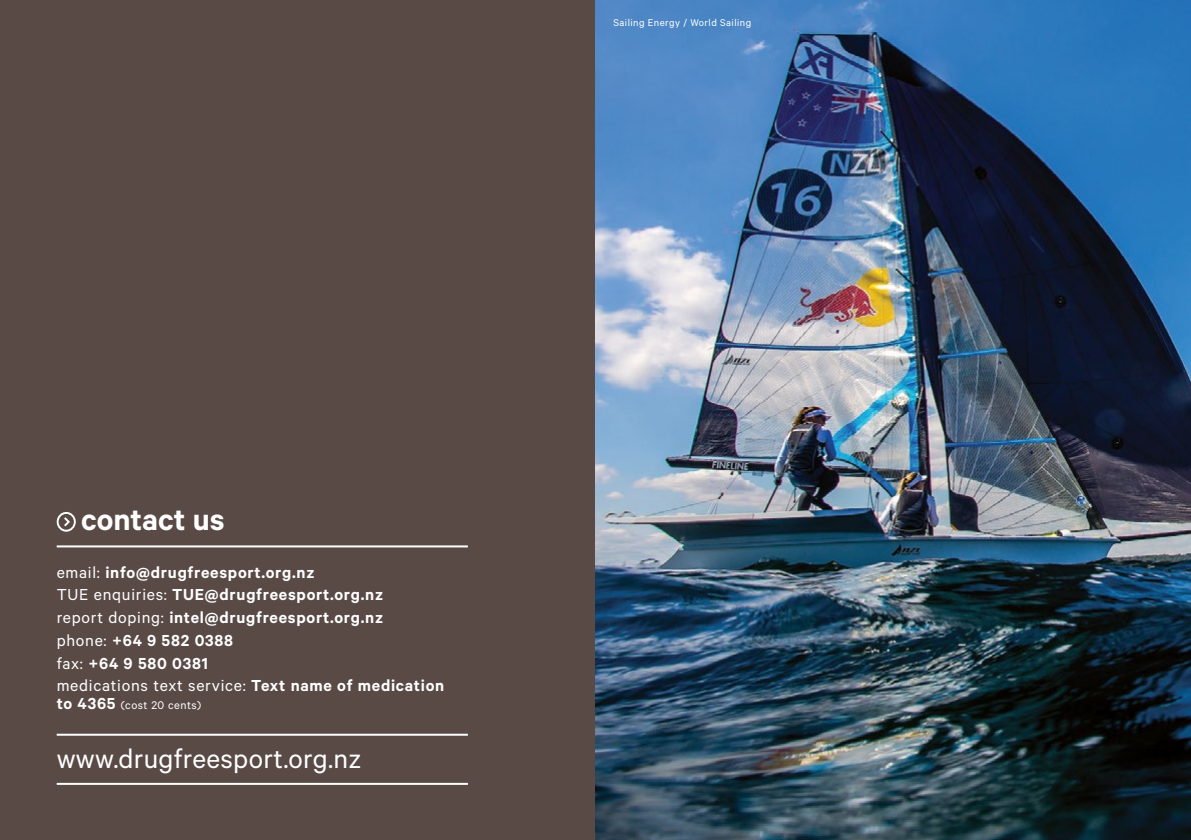
<style>
.page{position:relative;width:1191px;height:840px;background:#fff}
.page>*{position:absolute;margin:0;border:0;box-sizing:border-box;transform-origin:0 0}
.t1{font:600 34px "Calibre";color:#fff}
.t2{font:30px "Calibre";letter-spacing:.01em;color:#fff}
.t3{font:600 18px/22.6px "Calibre";letter-spacing:.04em;color:#fff}
.t4{font:12.6px "Calibre";letter-spacing:.04em;color:#fff}
.t5{font:11px "Calibre";letter-spacing:.04em;color:#fff}
.s1{font-weight:400}
.s2{font-weight:600;font-size:18px}
</style>
<div class="page">
<div style="left:0;top:0;width:596px;height:839px;background:#594a46"></div>
<img style="left:595px;top:0;width:596px;height:839px">
<svg style="left:57px;top:512px;width:19px;height:19px"></svg>
<hr style="left:57px;top:733px;width:411px;height:2px;background:#fff">
<hr style="left:57px;top:545px;width:411px;height:2px;background:#fff">
<hr style="left:57px;top:782px;width:411px;height:2px;background:#fff">
<p class="t5" style="left:613px;top:16px;width:139px">Sailing Energy / World Sailing</p>
<h1 class="t1" style="left:81px;top:498px;width:145px">contact us</h1>
<p class="t3" style="left:57px;top:560px;width:389px"><span class="s1">email:</span> info@drugfreesport.org.nz<br><span class="s1">TUE enquiries:</span> TUE@drugfreesport.org.nz<br><span class="s1">report doping:</span> intel@drugfreesport.org.nz<br><span class="s1">phone:</span> +64 9 582 0388<br><span class="s1">fax:</span> +64 9 580 0381<br><span class="s1">medications text service:</span> Text name of medication</p>
<p class="t4" style="left:57px;top:697px;width:146px"><span class="s2">to 4365</span> (cost 20 cents)</p>
<h2 class="t2" style="left:57px;top:741px;width:306px">www.drugfreesport.org.nz</h2>
</div>
